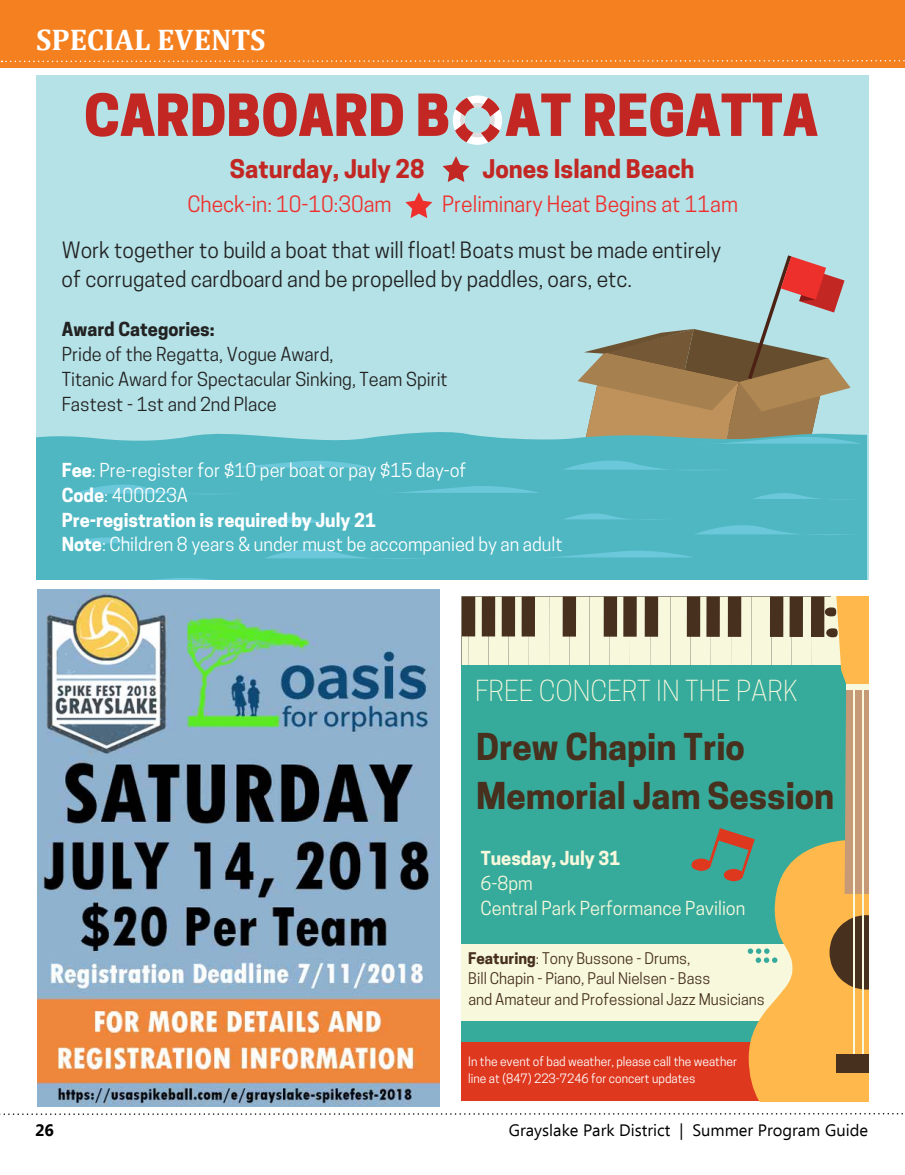
<style>
.page{position:relative;width:905px;height:1175px;background:#fff}
.page>*{position:absolute;margin:0;border:0;box-sizing:border-box;transform-origin:0 0}
.t1{font:800 54.3px "Cooper Hewitt";color:#c32723}
.t2{font:700 34.8px/48.4px "Cooper Hewitt";color:#47301d}
.t3{font:700 30px "Cambria";color:#fff}
.t4{font:300 27.15px "Cooper Hewitt";color:#f7f8dc}
.t5{font:700 24.15px "Cooper Hewitt";color:#c32723}
.t6{font:21.15px/29.2px "Cooper Hewitt";color:#222}
.t7{font:21.15px "Cooper Hewitt";color:#ee302d}
.t8{font:18.15px/24.8px "Cooper Hewitt";color:#fff}
.t9{font:18.15px/24.8px "Cooper Hewitt";color:#222}
.t10{font:18.15px/24.8px "Cooper Hewitt";color:#f7f8dc}
.t11{font:700 18.15px "Cooper Hewitt";color:#222}
.t12{font:700 18.15px "Cooper Hewitt";color:#f7f8dc}
.t13{font:16.5px "Ebrima";color:#000}
.t14{font:700 16.5px "Ebrima";color:#000}
.t15{font:15.15px/20.2px "Cooper Hewitt";color:#47301d}
.t16{font:12.15px/17px "Cooper Hewitt";color:#fff}
.s1{font-weight:700}
</style>
<div class="page">
<div style="left:0;top:0;width:904px;height:68px;background:#f58020"></div>
<svg style="left:1px;top:59px;width:904px;height:4px"></svg>
<svg style="left:0;top:1113px;width:903px;height:2px"></svg>
<svg style="left:461px;top:596px;width:408px;height:505px;background:#7eaa8f"></svg>
<div style="left:36px;top:75px;width:832px;height:504px;background:#b5e2e7"></div>
<div style="left:36px;top:432px;width:831px;height:147px;background:#4eb7c2"></div>
<svg style="left:74px;top:478px;width:167px;height:18px;background:#53bac6"></svg>
<svg style="left:264px;top:543px;width:167px;height:18px;background:#53bac6"></svg>
<svg style="left:264px;top:513px;width:109px;height:11px"></svg>
<svg style="left:74px;top:533px;width:109px;height:12px"></svg>
<svg style="left:205px;top:458px;width:168px;height:10px;background:#58bcca"></svg>
<svg style="left:373px;top:484px;width:167px;height:10px;background:#58bcca"></svg>
<svg style="left:694px;top:519px;width:167px;height:18px;background:#53bac6"></svg>
<svg style="left:752px;top:489px;width:109px;height:12px"></svg>
<svg style="left:562px;top:509px;width:109px;height:12px"></svg>
<svg style="left:74px;top:575px;width:167px;height:4px"></svg>
<svg style="left:527px;top:548px;width:167px;height:10px;background:#58bcca"></svg>
<svg style="left:562px;top:255px;width:299px;height:217px"></svg>
<svg style="left:453px;top:95px;width:49px;height:50px"></svg>
<svg style="left:442px;top:156px;width:27px;height:26px"></svg>
<svg style="left:405px;top:192px;width:27px;height:26px"></svg>
<img style="left:37px;top:589px;width:402px;height:517px">
<h3 class="t3" style="left:36px;top:19px;width:231px">SPECIAL EVENTS</h3>
<h1 class="t1" style="left:84px;top:83px;width:735px">CARDBOARD B AT REGATTA</h1>
<h3 class="t5" style="left:230px;top:154px;width:196px">Saturday, July 28</h3>
<h3 class="t5" style="left:482px;top:154px;width:214px">Jones Island Beach</h3>
<p class="t7" style="left:187px;top:192px;width:205px">Check-in: 10-10:30am</p>
<p class="t7" style="left:442px;top:192px;width:297px">Preliminary Heat Begins at 11am</p>
<p class="t6" style="left:62px;top:235px;width:660px">Work together to build a boat that will float! Boats must be made entirely of corrugated cardboard and be propelled by paddles, oars, etc.</p>
<p class="t11" style="left:62px;top:319px;width:154px">Award Categories:</p>
<p class="t9" style="left:62px;top:342px;width:388px">Pride of the Regatta, Vogue Award,<br>Titanic Award for Spectacular Sinking, Team Spirit<br>Fastest - 1st and 2nd Place</p>
<p class="t8" style="left:62px;top:458px;width:502px"><span class="s1">Fee</span>: Pre-register for $10 per boat or pay $15 day-of<br><span class="s1">Code</span>: 400023A<br><span class="s1">Pre-registration is required by July 21<br>Note</span>: Children 8 years &amp; under must be accompanied by an adult</p>
<h3 class="t4" style="left:475px;top:675px;width:324px">FREE CONCERT IN THE PARK</h3>
<h2 class="t2" style="left:476px;top:723px;width:360px">Drew Chapin Trio<br>Memorial Jam Session</h2>
<p class="t12" style="left:480px;top:847px;width:141px">Tuesday, July 31</p>
<p class="t10" style="left:480px;top:870px;width:266px">6-8pm<br>Central Park Performance Pavilion</p>
<p class="t15" style="left:468px;top:948px;width:298px"><span class="s1">Featuring</span>: Tony Bussone - Drums,<br>Bill Chapin - Piano, Paul Nielsen - Bass<br>and Amateur and Professional Jazz Musicians</p>
<p class="t16" style="left:468px;top:1052px;width:270px">In the event of bad weather, please call the weather line at (847) 223-7246 for concert updates</p>
<p class="t14" style="left:35px;top:1117px;width:20px">26</p>
<p class="t13" style="left:509px;top:1118px;width:361px">Grayslake Park District | Summer Program Guide</p>
</div>
